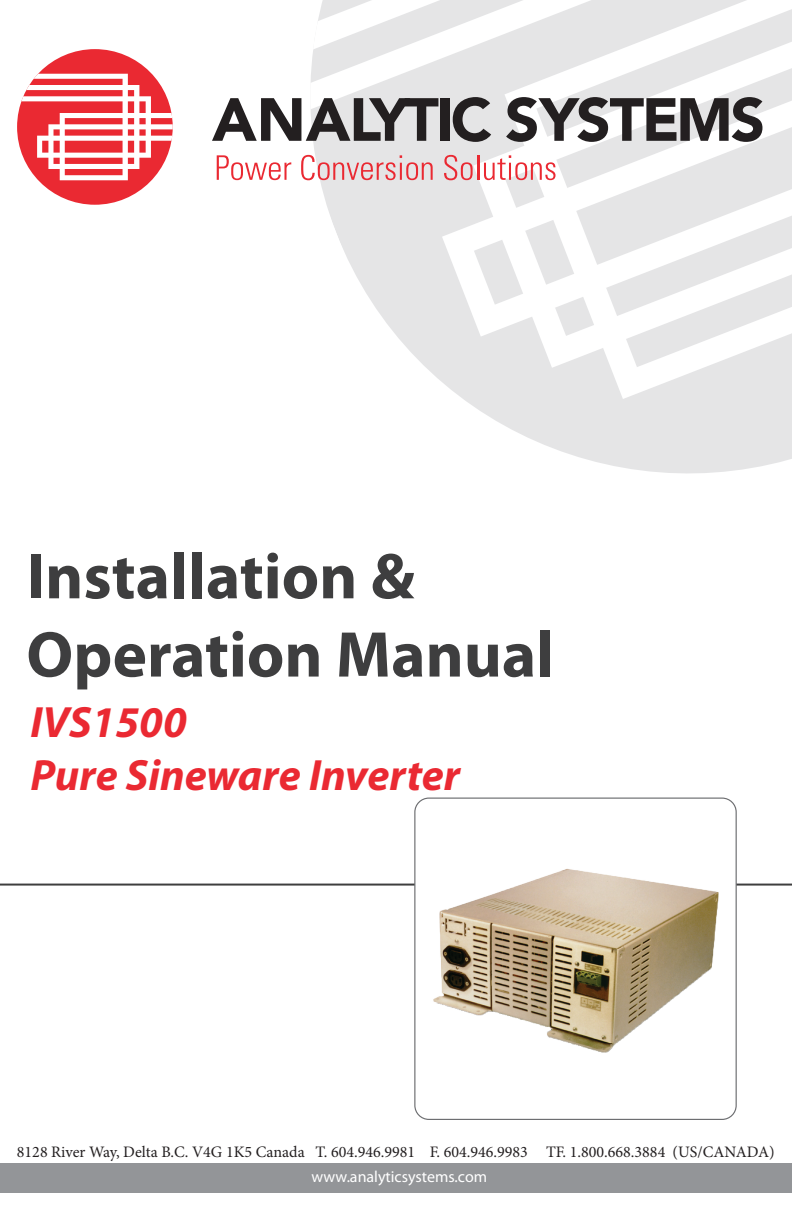
<style>
.page{position:relative;width:792px;height:1224px;background:#fff}
.page>*{position:absolute;margin:0;border:0;box-sizing:border-box;transform-origin:0 0}
.t1{font:700 65.2px "Myriad Pro";color:#3e3e3f}
.t2{font:italic 700 44px "Myriad Pro";color:#ea2932}
.t3{font:16px "Minion Pro";color:#231f20}
.t4{font:16px "Myriad Pro";color:#fff}
</style>
<div class="page">
<svg style="left:273px;top:154px;width:519px;height:320px"></svg>
<svg style="left:327px;top:337px;width:465px;height:62px;fill:#e5e5e6"></svg>
<svg style="left:310px;top:0;width:482px;height:337px;fill:#e5e5e6"></svg>
<hr style="left:0;top:884px;width:792px;height:2px;background:#3e3e3f">
<div style="left:415px;top:798px;width:321px;height:321px;background:#fff;border-radius:14px"></div>
<div style="left:414px;top:798px;width:323px;height:322px;border:1px solid #6c6d70;border-radius:14px"></div>
<img style="left:433px;top:868px;width:286px;height:185px">
<div style="left:0;top:1164px;width:792px;height:29px;background:#939598"></div>
<svg style="left:212px;top:98px;width:226px;height:43px"></svg>
<div style="left:441px;top:98px;width:9px;height:43px;background:#231f20"></div>
<svg style="left:453px;top:97px;width:38px;height:45px;background:#8d8c8d"></svg>
<svg style="left:506px;top:97px;width:256px;height:45px"></svg>
<svg style="left:217px;top:155px;width:74px;height:25px"></svg>
<svg style="left:301px;top:155px;width:132px;height:25px;background:#e8bcbf"></svg>
<svg style="left:444px;top:155px;width:29px;height:25px"></svg>
<hr style="left:477px;top:155px;width:2px;height:25px;background:#ea2932">
<svg style="left:484px;top:155px;width:72px;height:25px"></svg>
<div style="left:17px;top:49px;width:156px;height:156px;background:#ea2932;border-radius:50%"></div>
<svg style="left:21px;top:74px;width:152px;height:106px"></svg>
<p class="t1" style="left:26px;top:534px;width:390px">Installation &amp;</p>
<p class="t1" style="left:26px;top:612px;width:529px">Operation Manual</p>
<p class="t2" style="left:30px;top:693px;width:158px">IVS1500</p>
<p class="t2" style="left:30px;top:746px;width:431px">Pure Sineware Inverter</p>
<p class="t3" style="left:17px;top:1141px;width:759px">8128 River Way, Delta B.C. V4G 1K5 Canada T. 604.946.9981 F. 604.946.9983 TF. 1.800.668.3884 (US/CANADA)</p>
<p class="t4" style="left:312px;top:1167px;width:177px">www.analyticsystems.com</p>
</div>
